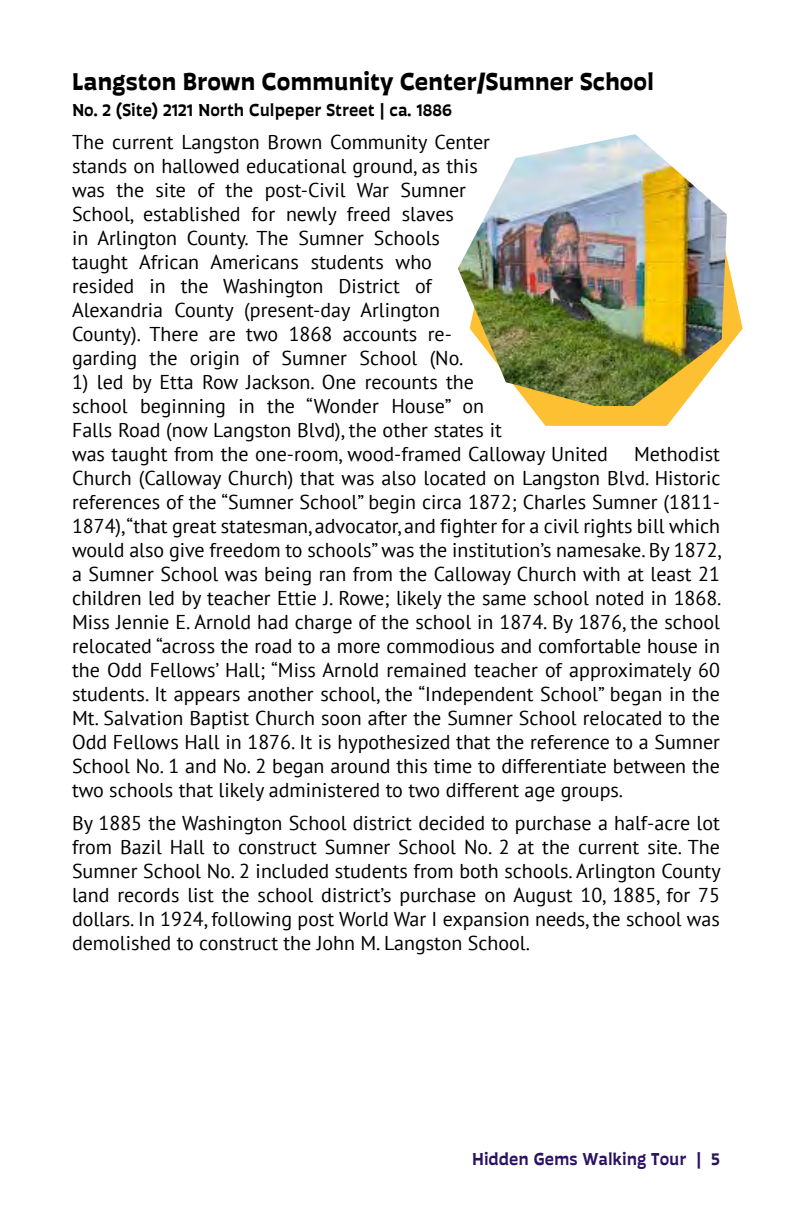
<style>
.page{position:relative;width:792px;height:1224px;background:#fff}
.page>*{position:absolute;margin:0;border:0;box-sizing:border-box;transform-origin:0 0}
.t1{font:700 25px "Auster";color:#000}
.Body{font:20px/24px "PT Sans";color:#000}
.t2{font:600 18px "Auster";color:#000}
.t3{font:600 18px "Auster";color:#291263}
</style>
<div class="page">
<svg style="left:530px;top:258px;width:213px;height:168px"></svg>
<img style="left:458px;top:134px;width:269px;height:272px">
<p class="t1" style="left:72px;top:66px;width:583px">Langston Brown Community Center/Sumner School</p>
<p class="t2" style="left:72px;top:99px;width:381px">No. 2 (Site) 2121 North Culpeper Street | ca. 1886</p>
<p class="Body" style="left:72px;top:129px;width:420px">The current Langston Brown Community Center stands on hallowed educational ground, as this was the site of the post-Civil War Sumner School, established for newly freed slaves<br>in Arlington County. The Sumner Schools taught African Americans students who resided in the Washington District of Alexandria County (present-day Arlington County). There are two 1868 accounts re&shy;garding the origin of Sumner School (No.</p>
<p class="Body" style="left:72px;top:369px;width:537px">1) led by Etta Row Jackson. One recounts the<br>school beginning in the “Wonder House” on<br>Falls Road (now Langston Blvd), the other states it<br>was taught from the one-room, wood-framed Calloway United</p>
<p class="Body" style="left:72px;top:441px;width:651px;text-align:justify;text-indent:562px">Methodist Church (Calloway Church) that was also located on Langston Blvd. Historic references of the “Sumner School” begin circa 1872; Charles Sumner (1811- 1874), “that great statesman, advocator, and fighter for a civil rights bill which would also give freedom to schools” was the institution’s namesake. By 1872, a Sumner School was being ran from the Calloway Church with at least 21 children led by teacher Ettie J. Rowe; likely the same school noted in 1868.<br>Miss Jennie E. Arnold had charge of the school in 1874. By 1876, the school relocated “across the road to a more commodious and comfortable house in the Odd Fellows’ Hall; “Miss Arnold remained teacher of approximately 60 students. It appears another school, the “Independent School” began in the Mt. Salvation Baptist Church soon after the Sumner School relocated to the Odd Fellows Hall in 1876. It is hypothesized that the reference to a Sumner School No. 1 and No. 2 began around this time to differentiate between the two schools that likely administered to two different age groups.</p>
<p class="Body" style="left:72px;top:810px;width:650px;text-align:justify">By 1885 the Washington School district decided to purchase a half-acre lot from Bazil Hall to construct Sumner School No. 2 at the current site. The Sumner School No. 2 included students from both schools. Arlington County land records list the school district’s purchase on August 10, 1885, for 75 dollars. In 1924, following post World War I expansion needs, the school was demolished to construct the John M. Langston School.</p>
<p class="t3" style="left:472px;top:1148px;width:249px">Hidden Gems Walking Tour | 5</p>
</div>
